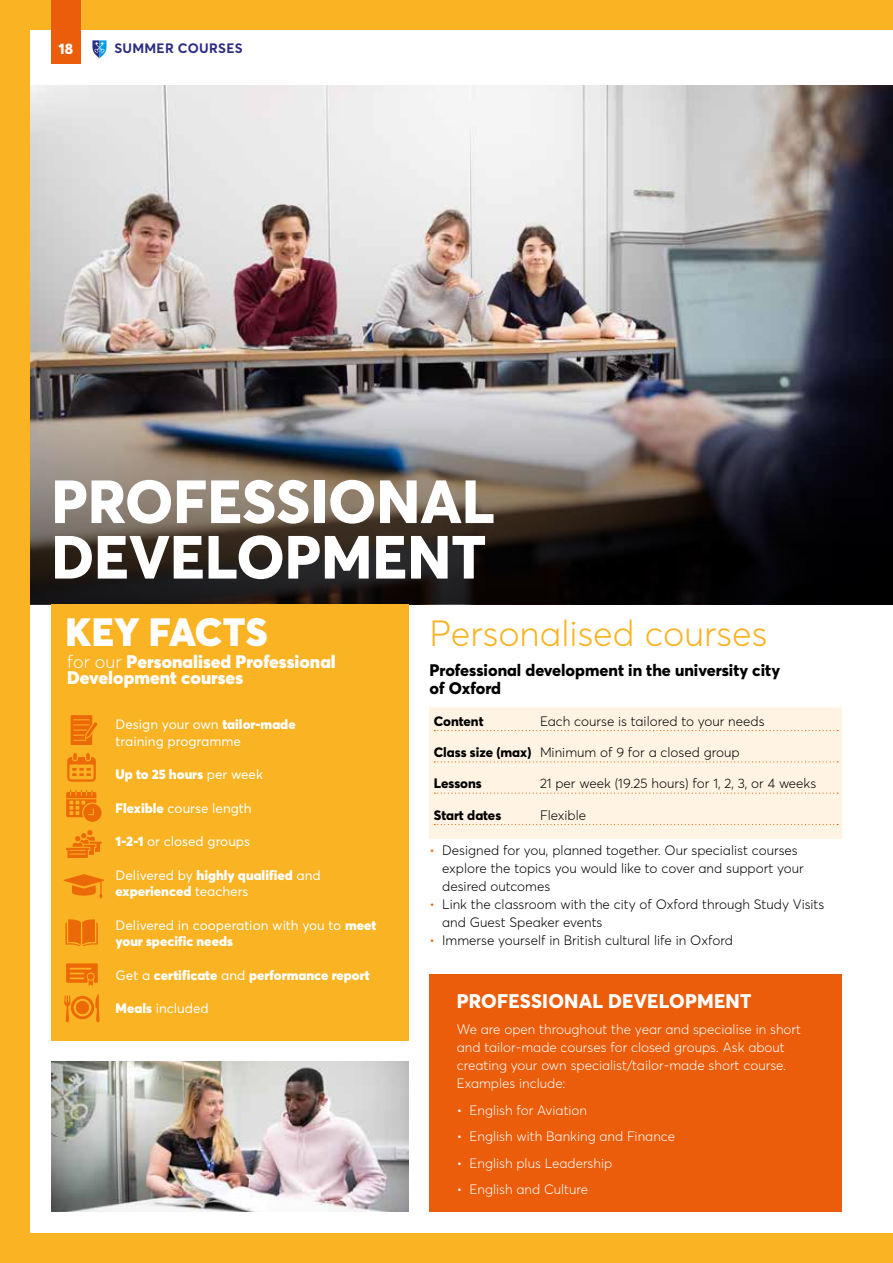
<style>
.page{position:relative;width:893px;height:1263px;background:#fff}
.page>*{position:absolute;margin:0;border:0;box-sizing:border-box;transform-origin:0 0}
.t1{font:800 60px/55.5px "Averta";color:#fff}
.t2{font:900 39px "Averta";letter-spacing:.01em;color:#fff}
.t3{font:300 36px "Averta";color:#fab322}
.t4{font:800 19.5px "Averta";letter-spacing:.01em;color:#fff}
.t5{font:900 18px/16.5px "Averta";color:#fff}
.t6{font:800 16.5px/18px "Averta";color:#000}
.t7{font:800 15px "Averta";color:#fff}
.t8{font:300 13.5px/18px "Averta";color:#000}
.t9{font:300 13.5px/18px "Averta";color:#fff}
.t10{font:13.5px/16.5px "Averta";color:#fff}
.t11{font:900 13.5px/16.5px "Averta";color:#fff}
.t12{font:800 13.5px "Averta";color:#000}
.t13{font:700 13.5px "Averta";letter-spacing:.02em;color:#2b2c83}
.s1{font-weight:300}
.s2{font-weight:900}
.s3{font-weight:400}
.s4{font-weight:800}
.s5{color:#ec6907}
</style>
<div class="page">
<img style="left:30px;top:85px;width:863px;height:272px">
<img style="left:30px;top:357px;width:863px;height:247px">
<img style="left:51px;top:1061px;width:357px;height:151px">
<div style="left:51px;top:604px;width:357px;height:437px;background:#fab322"></div>
<svg style="left:66px;top:830px;width:36px;height:28px"></svg>
<svg style="left:66px;top:790px;width:36px;height:32px"></svg>
<svg style="left:66px;top:963px;width:32px;height:23px"></svg>
<svg style="left:64px;top:874px;width:40px;height:25px"></svg>
<svg style="left:71px;top:715px;width:26px;height:30px"></svg>
<svg style="left:67px;top:753px;width:29px;height:29px"></svg>
<svg style="left:64px;top:994px;width:35px;height:28px"></svg>
<div style="left:76px;top:1001px;width:13px;height:13px;background:#ec6907;border-radius:50%"></div>
<svg style="left:65px;top:919px;width:33px;height:27px"></svg>
<div style="left:0;top:0;width:893px;height:30px;background:#fab322"></div>
<div style="left:51px;top:0;width:30px;height:64px;background:#eb5d0b"></div>
<svg style="left:92px;top:40px;width:14px;height:18px"></svg>
<div style="left:0;top:1233px;width:893px;height:30px;background:#fab322"></div>
<div style="left:0;top:0;width:30px;height:1263px;background:#fab322"></div>
<div style="left:429px;top:719px;width:413px;height:120px;background:#fff4e3"></div>
<div style="left:429px;top:975px;width:413px;height:237px;background:#eb5d0b"></div>
<div style="left:429px;top:707px;width:413px;height:30px;background:#fff4e3"></div>
<svg style="left:434px;top:730px;width:404px;height:1px"></svg>
<svg style="left:434px;top:761px;width:404px;height:1px"></svg>
<svg style="left:434px;top:793px;width:404px;height:1px"></svg>
<svg style="left:434px;top:824px;width:404px;height:1px"></svg>
<p class="t7" style="left:59px;top:39px;width:16px">18</p>
<p class="t13" style="left:114px;top:40px;width:130px">SUMMER COURSES</p>
<h1 class="t1" style="left:51px;top:473px;width:445px">PROFESSIONAL<br>DEVELOPMENT</h1>
<h2 class="t2" style="left:66px;top:607px;width:204px">KEY FACTS</h2>
<h3 class="t5" style="left:67px;top:653px;width:270px"><span class="s1">for our</span> Personalised Professional<br>Development courses</h3>
<p class="t10" style="left:116px;top:716px;width:182px">Design your own <span class="s2">tailor-made </span>training programme</p>
<p class="t11" style="left:116px;top:766px;width:149px">Up to 25 hours <span class="s3">per week</span></p>
<p class="t10" style="left:116px;top:800px;width:138px"><span class="s2">Flexible</span> course length</p>
<p class="t10" style="left:116px;top:833px;width:136px"><span class="s2">1-2-1</span> or closed groups</p>
<p class="t11" style="left:116px;top:866px;width:207px"><span class="s3">Delivered by</span> highly qualified <span class="s3">and </span>experienced <span class="s3">teachers</span></p>
<p class="t10" style="left:116px;top:917px;width:262px">Delivered in cooperation with you to <span class="s2">meet your specific needs</span></p>
<p class="t11" style="left:116px;top:966px;width:256px"><span class="s3">Get a</span> certificate <span class="s3">and</span> performance report</p>
<p class="t10" style="left:116px;top:1000px;width:95px"><span class="s2">Meals</span> included</p>
<h3 class="t3" style="left:429px;top:611px;width:339px">Personalised courses</h3>
<p class="t6" style="left:429px;top:661px;width:352px">Professional development in the university city of Oxford</p>
<p class="t12" style="left:434px;top:712px;width:51px">Content</p>
<p class="t8" style="left:540px;top:712px;width:226px">Each course is tailored to your needs</p>
<p class="t8" style="left:434px;top:743px;width:307px"><span class="s4">Class size (max)</span> Minimum of 9 for a closed group</p>
<p class="t12" style="left:434px;top:775px;width:50px">Lessons</p>
<p class="t8" style="left:540px;top:774px;width:278px">21 per week (19.25 hours) for 1, 2, 3, or 4 weeks</p>
<p class="t12" style="left:434px;top:806px;width:69px">Start dates</p>
<p class="t8" style="left:540px;top:806px;width:48px">Flexible</p>
<p class="t8" style="left:442px;top:841px;width:363px;text-indent:-13px"><span class="s5">•</span> Designed for you, planned together. Our specialist courses explore the topics you would like to cover and support your desired outcomes</p>
<p class="t8" style="left:442px;top:895px;width:384px;text-indent:-13px"><span class="s5">•</span> Link the classroom with the city of Oxford through Study Visits and Guest Speaker events</p>
<p class="t8" style="left:429px;top:931px;width:305px"><span class="s5">•</span> Immerse yourself in British cultural life in Oxford</p>
<h3 class="t4" style="left:457px;top:988px;width:296px">PROFESSIONAL DEVELOPMENT</h3>
<p class="t9" style="left:457px;top:1020px;width:346px">We are open throughout the year and specialise in short and tailor-made courses for closed groups. Ask about creating your own specialist/tailor-made short course.<br>Examples include:</p>
<p class="t9" style="left:457px;top:1101px;width:132px">• English for Aviation</p>
<p class="t9" style="left:457px;top:1127px;width:220px">• English with Banking and Finance</p>
<p class="t9" style="left:457px;top:1154px;width:157px">• English plus Leadership</p>
<p class="t9" style="left:457px;top:1180px;width:133px">• English and Culture</p>
</div>
